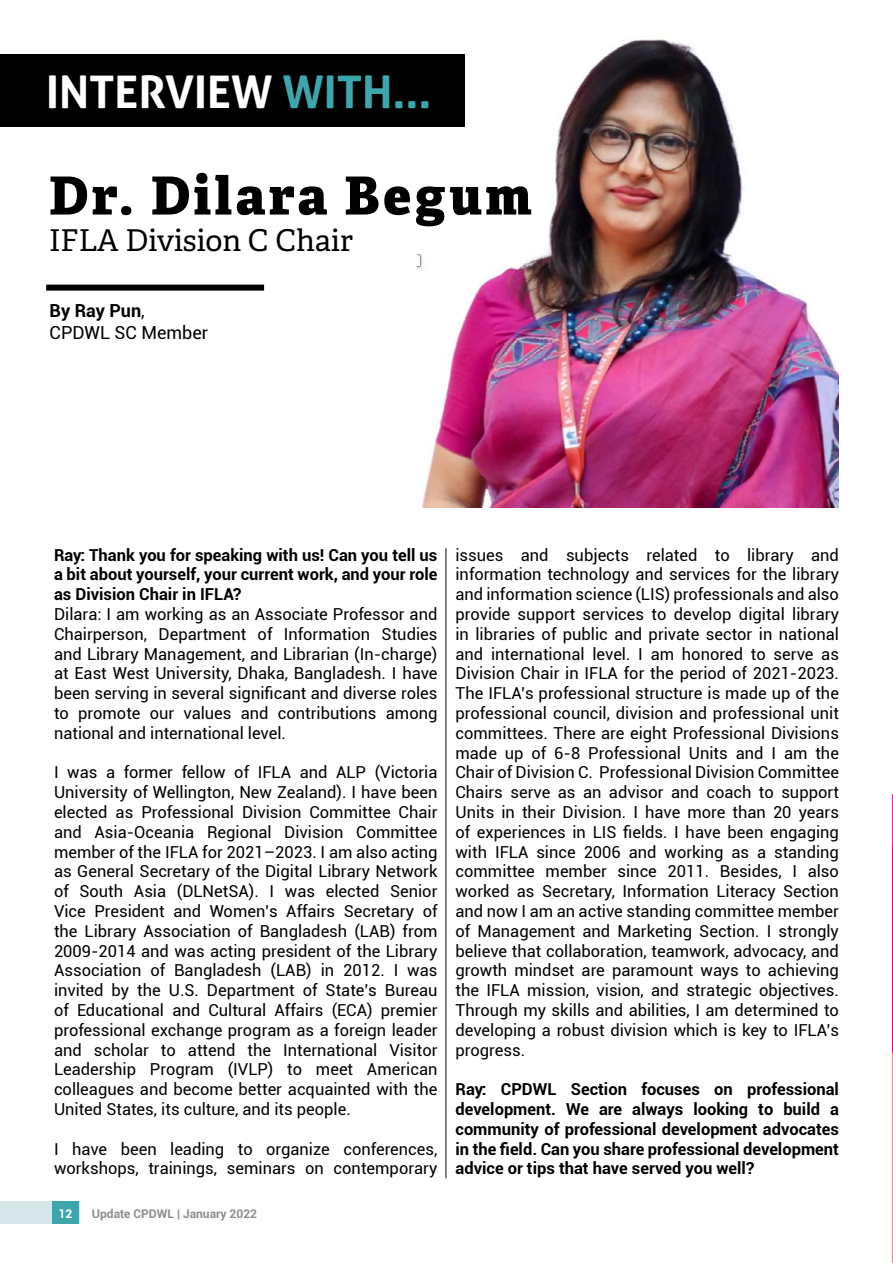
<style>
.page{position:relative;width:893px;height:1263px;background:#fff}
.page>*{position:absolute;margin:0;border:0;box-sizing:border-box;transform-origin:0 0}
.t1{font:800 52.5px "Adelle";letter-spacing:.07em;color:#000}
.t2{font:700 45px "Aller";color:#fff}
.t3{font:30px "Adelle";color:#000}
.t4{font:18px/21.6px "Roboto";color:#000}
.t5{font:16.5px/19.8px "Roboto";color:#000;text-align:justify}
.t6{font:700 16.5px/19.8px "Roboto";color:#000;text-align:justify}
.t7{font:700 12px "Roboto";color:#8b8e90}
.t8{font:700 12px "Roboto";color:#fff}
.s1{color:#3ca6ac}
.s2{font-weight:700}
</style>
<div class="page">
<div style="left:0;top:1201px;width:79px;height:23px;background:#d7e6e8"></div>
<div style="left:52px;top:1201px;width:26px;height:23px;background:#3ca6ac"></div>
<img style="left:892px;top:794px;width:1px;height:469px">
<img style="left:417px;top:39px;width:422px;height:468px">
<hr style="left:446px;top:548px;width:1px;height:630px;background:#000">
<div style="left:0;top:54px;width:464px;height:72px;background:#000"></div>
<div style="left:46px;top:285px;width:218px;height:6px;background:#000"></div>
<h2 class="t2" style="left:46px;top:64px;width:387px">INTERVIEW <span class="s1">WITH...</span></h2>
<h1 class="t1" style="left:49px;top:162px;width:484px">Dr. Dilara Begum</h1>
<h3 class="t3" style="left:49px;top:221px;width:305px">IFLA Division C Chair</h3>
<p class="t4" style="left:50px;top:299px;width:160px"><span class="s2">By Ray Pun</span>,<br>CPDWL SC Member</p>
<p class="t6" style="left:54px;top:544px;width:385px">Ray: Thank you for speaking with us! Can you tell us a bit about yourself, your current work, and your role as Division Chair in IFLA?</p>
<p class="t5" style="left:54px;top:604px;width:385px">Dilara: I am working as an Associate Professor and Chairperson, Department of Information Studies and Library Management, and Librarian (In-charge) at East West University, Dhaka, Bangladesh. I have been serving in several significant and diverse roles to promote our values and contributions among national and international level.</p>
<p class="t5" style="left:54px;top:762px;width:385px">I was a former fellow of IFLA and ALP (Victoria University of Wellington, New Zealand). I have been elected as Professional Division Committee Chair and Asia-Oceania Regional Division Committee member of the IFLA for 2021–2023. I am also acting as General Secretary of the Digital Library Network of South Asia (DLNetSA). I was elected Senior Vice President and Women’s Affairs Secretary of the Library Association of Bangladesh (LAB) from 2009-2014 and was acting president of the Library Association of Bangladesh (LAB) in 2012. I was invited by the U.S. Department of State’s Bureau of Educational and Cultural Affairs (ECA) premier professional exchange program as a foreign leader and scholar to attend the International Visitor Leadership Program (IVLP) to meet American colleagues and become better acquainted with the United States, its culture, and its people.</p>
<p class="t5" style="left:54px;top:1138px;width:385px">I have been leading to organize conferences, workshops, trainings, seminars on contemporary</p>
<p class="t8" style="left:58px;top:1205px;width:15px">12</p>
<p class="t7" style="left:92px;top:1205px;width:167px">Update CPDWL | January 2022</p>
<p class="t5" style="left:455px;top:544px;width:385px">issues and subjects related to library and information technology and services for the library and information science (LIS) professionals and also provide support services to develop digital library in libraries of public and private sector in national and international level. I am honored to serve as Division Chair in IFLA for the period of 2021-2023.<br>The IFLA’s professional structure is made up of the professional council, division and professional unit committees. There are eight Professional Divisions made up of 6-8 Professional Units and I am the Chair of Division C. Professional Division Committee Chairs serve as an advisor and coach to support Units in their Division. I have more than 20 years of experiences in LIS fields. I have been engaging with IFLA since 2006 and working as a standing committee member since 2011. Besides, I also worked as Secretary, Information Literacy Section and now I am an active standing committee member of Management and Marketing Section. I strongly believe that collaboration, teamwork, advocacy, and growth mindset are paramount ways to achieving the IFLA mission, vision, and strategic objectives.<br>Through my skills and abilities, I am determined to developing a robust division which is key to IFLA’s progress.</p>
<p class="t6" style="left:455px;top:1079px;width:385px">Ray: CPDWL Section focuses on professional development. We are always looking to build a community of professional development advocates in the field. Can you share professional development advice or tips that have served you well?</p>
</div>
